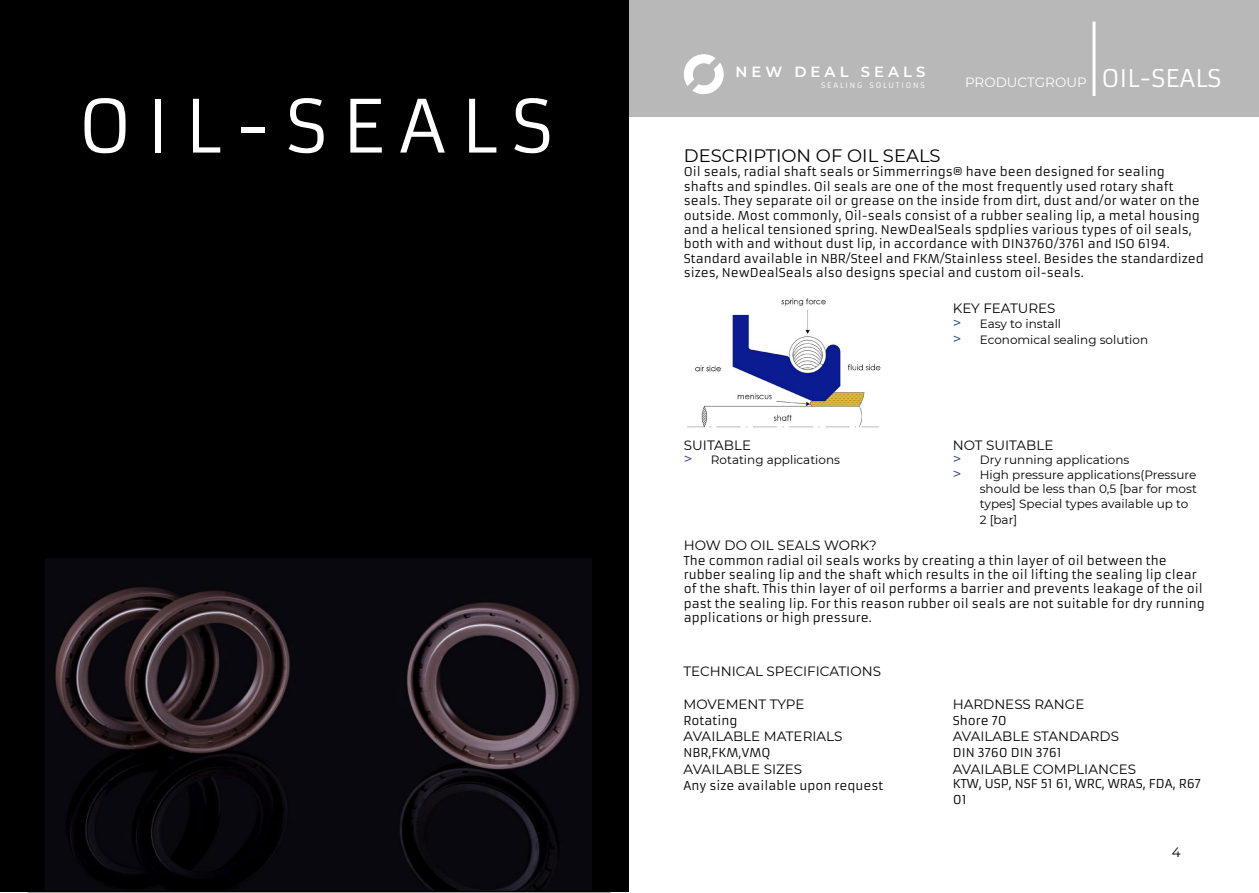
<style>
.page{position:relative;width:1259px;height:893px;background:#fff}
.page>*{position:absolute;margin:0;border:0;box-sizing:border-box;transform-origin:0 0}
.t1{font:72px "Armata";letter-spacing:.2em;color:#fff}
.t2{font:18px "Montserrat";color:#000}
.t3{font:600 14.7px "Montserrat";color:#fff}
.t4{font:13.5px "Montserrat";color:#000}
.t5{font:13.5px "Montserrat";color:#fff}
.t6{font:12px/14.4px "Armata";color:#000}
.t7{font:12px/16.2px "Montserrat";color:#000}
.t8{font:7.35px "Armata";color:#fff}
.s1{font-family:"Armata";font-size:24px}
.s2{font-size:15px;color:#283583}
</style>
<div class="page">
<div style="left:1px;top:1px;width:628px;height:891px;background:#000"></div>
<div style="left:629px;top:1px;width:630px;height:116px;background:#b8b8b8"></div>
<hr style="left:1092px;top:22px;width:3px;height:74px;background:#fff">
<svg style="left:684px;top:55px;width:39px;height:39px"></svg>
<img style="left:45px;top:558px;width:546px;height:331px">
<div style="left:28px;top:419px;width:582px;height:473px;border:2px solid #000"></div>
<img style="left:687px;top:298px;width:194px;height:130px">
<h1 class="t1" style="left:78px;top:82px;width:477px">OIL-SEALS</h1>
<p class="t3" style="left:735px;top:61px;width:191px">N E W D E A L S E A L S</p>
<p class="t8" style="left:821px;top:81px;width:105px">S E A L I N G S O L U T I O N S</p>
<p class="t5" style="left:965px;top:73px;width:258px">PRODUCTGROUP <span class="s1">OIL-SEALS</span></p>
<h2 class="t2" style="left:684px;top:143px;width:258px">DESCRIPTION OF OIL SEALS</h2>
<p class="t6" style="left:684px;top:165px;width:521px">Oil seals, radial shaft seals or Simmerrings® have been designed for sealing shafts and spindles. Oil seals are one of the most frequently used rotary shaft seals. They separate oil or grease on the inside from dirt, dust and/or water on the outside. Most commonly, Oil-seals consist of a rubber sealing lip, a metal housing and a helical tensioned spring. NewDealSeals spdplies various types of oil seals, both with and without dust lip, in accordance with DIN3760/3761 and ISO 6194.<br>Standard available in NBR/Steel and FKM/Stainless steel. Besides the standardized sizes, NewDealSeals also designs special and custom oil-seals.</p>
<p class="t4" style="left:684px;top:436px;width:69px">SUITABLE</p>
<p class="t7" style="left:684px;top:451px;width:158px"><span class="s2">&gt;</span> Rotating applications</p>
<p class="t4" style="left:952px;top:299px;width:104px">KEY FEATURES</p>
<p class="t7" style="left:952px;top:315px;width:197px"><span class="s2">&gt;</span> Easy to install<br><span class="s2">&gt;</span> Economical sealing solution</p>
<p class="t4" style="left:952px;top:436px;width:102px">NOT SUITABLE</p>
<p class="t7" style="left:952px;top:451px;width:178px"><span class="s2">&gt;</span> Dry running applications</p>
<p class="t7" style="left:952px;top:466px;width:245px"><span class="s2">&gt;</span> High pressure applications(Pressure</p>
<p class="t7" style="left:979px;top:480px;width:219px">should be less than 0,5 [bar for most</p>
<p class="t7" style="left:979px;top:495px;width:210px">types] Special types available up to</p>
<p class="t7" style="left:979px;top:511px;width:39px">2 [bar]</p>
<p class="t4" style="left:684px;top:536px;width:194px">HOW DO OIL SEALS WORK?</p>
<p class="t6" style="left:684px;top:553px;width:522px">The common radial oil seals works by creating a thin layer of oil between the rubber sealing lip and the shaft which results in the oil lifting the sealing lip clear of the shaft. This thin layer of oil performs a barrier and prevents leakage of the oil past the sealing lip. For this reason rubber oil seals are not suitable for dry running applications or high pressure.</p>
<p class="t4" style="left:683px;top:662px;width:199px">TECHNICAL SPECIFICATIONS</p>
<p class="t4" style="left:683px;top:695px;width:123px">MOVEMENT TYPE</p>
<p class="t6" style="left:683px;top:714px;width:55px">Rotating</p>
<p class="t4" style="left:683px;top:727px;width:160px">AVAILABLE MATERIALS</p>
<p class="t6" style="left:683px;top:746px;width:88px">NBR,FKM,VMQ</p>
<p class="t4" style="left:683px;top:759px;width:120px">AVAILABLE SIZES</p>
<p class="t6" style="left:683px;top:778px;width:201px">Any size available upon request</p>
<p class="t4" style="left:952px;top:695px;width:133px">HARDNESS RANGE</p>
<p class="t6" style="left:952px;top:714px;width:55px">Shore 70</p>
<p class="t4" style="left:952px;top:727px;width:168px">AVAILABLE STANDARDS</p>
<p class="t6" style="left:952px;top:746px;width:110px">DIN 3760 DIN 3761</p>
<p class="t4" style="left:952px;top:759px;width:185px">AVAILABLE COMPLIANCES</p>
<p class="t6" style="left:952px;top:776px;width:249px;line-height:16.2px">KTW, USP, NSF 51 61, WRC, WRAS, FDA, R67<br>01</p>
<p class="t4" style="left:1171px;top:843px;width:10px">4</p>
</div>
